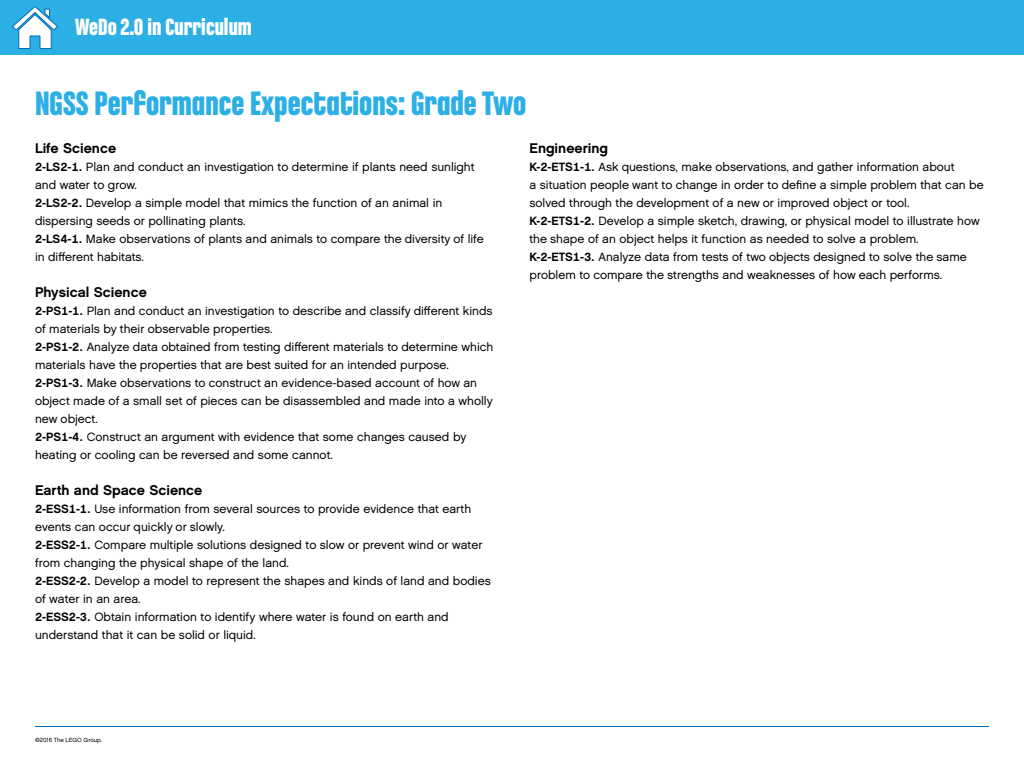
<style>
.page{position:relative;width:1024px;height:768px;background:#fff}
.page>*{position:absolute;margin:0;border:0;box-sizing:border-box;transform-origin:0 0}
.t1{font:700 36px "LEGO Chalet Comprime 80";color:#2cafe5}
.t2{font:700 25px "LEGO Chalet Comprime 80";color:#fff}
.t3{font:700 14px "LEGO Chalet 60";color:#000}
.t4{font:12px/18px "LEGO Chalet 60";color:#000}
.t5{font:6px "LEGO Chalet 60";color:#000}
.s1{font-weight:700}
</style>
<div class="page">
<div style="left:0;top:0;width:1024px;height:55px;background:#2cafe5"></div>
<hr style="left:35px;top:726px;width:954px;height:2px;background:#006cb7">
<svg style="left:12px;top:6px;width:46px;height:43px"></svg>
<h2 class="t2" style="left:75px;top:12px;width:178px">WeDo 2.0 in Curriculum</h2>
<h1 class="t1" style="left:35px;top:82px;width:493px">NGSS Performance Expectations: Grade Two</h1>
<p class="t3" style="left:35px;top:139px;width:83px">Life Science</p>
<p class="t4" style="left:35px;top:158px;width:450px"><span class="s1">2-LS2-1.</span> Plan and conduct an investigation to determine if plants need sunlight and water to grow.<br><span class="s1">2-LS2-2.</span> Develop a simple model that mimics the function of an animal in dispersing seeds or pollinating plants.<br><span class="s1">2-LS4-1.</span> Make observations of plants and animals to compare the diversity of life in different habitats.</p>
<p class="t3" style="left:35px;top:283px;width:113px">Physical Science</p>
<p class="t4" style="left:35px;top:302px;width:460px"><span class="s1">2-PS1-1.</span> Plan and conduct an investigation to describe and classify different kinds of materials by their observable properties.<br><span class="s1">2-PS1-2.</span> Analyze data obtained from testing different materials to determine which materials have the properties that are best suited for an intended purpose.<br><span class="s1">2-PS1-3.</span> Make observations to construct an evidence-based account of how an object made of a small set of pieces can be disassembled and made into a wholly new object.<br><span class="s1">2-PS1-4.</span> Construct an argument with evidence that some changes caused by heating or cooling can be reversed and some cannot.</p>
<p class="t3" style="left:35px;top:481px;width:169px">Earth and Space Science</p>
<p class="t4" style="left:35px;top:500px;width:457px"><span class="s1">2-ESS1-1.</span> Use information from several sources to provide evidence that earth events can occur quickly or slowly.<br><span class="s1">2-ESS2-1.</span> Compare multiple solutions designed to slow or prevent wind or water from changing the physical shape of the land.<br><span class="s1">2-ESS2-2.</span> Develop a model to represent the shapes and kinds of land and bodies of water in an area.<br><span class="s1">2-ESS2-3.</span> Obtain information to identify where water is found on earth and understand that it can be solid or liquid.</p>
<p class="t3" style="left:530px;top:139px;width:80px">Engineering</p>
<p class="t4" style="left:530px;top:158px;width:456px"><span class="s1">K-2-ETS1-1.</span> Ask questions, make observations, and gather information about<br>a situation people want to change in order to define a simple problem that can be solved through the development of a new or improved object or tool.<br><span class="s1">K-2-ETS1-2.</span> Develop a simple sketch, drawing, or physical model to illustrate how the shape of an object helps it function as needed to solve a problem.<br><span class="s1">K-2-ETS1-3.</span> Analyze data from tests of two objects designed to solve the same problem to compare the strengths and weaknesses of how each performs.</p>
<p class="t5" style="left:35px;top:736px;width:69px">©2016 The LEGO Group.</p>
</div>
